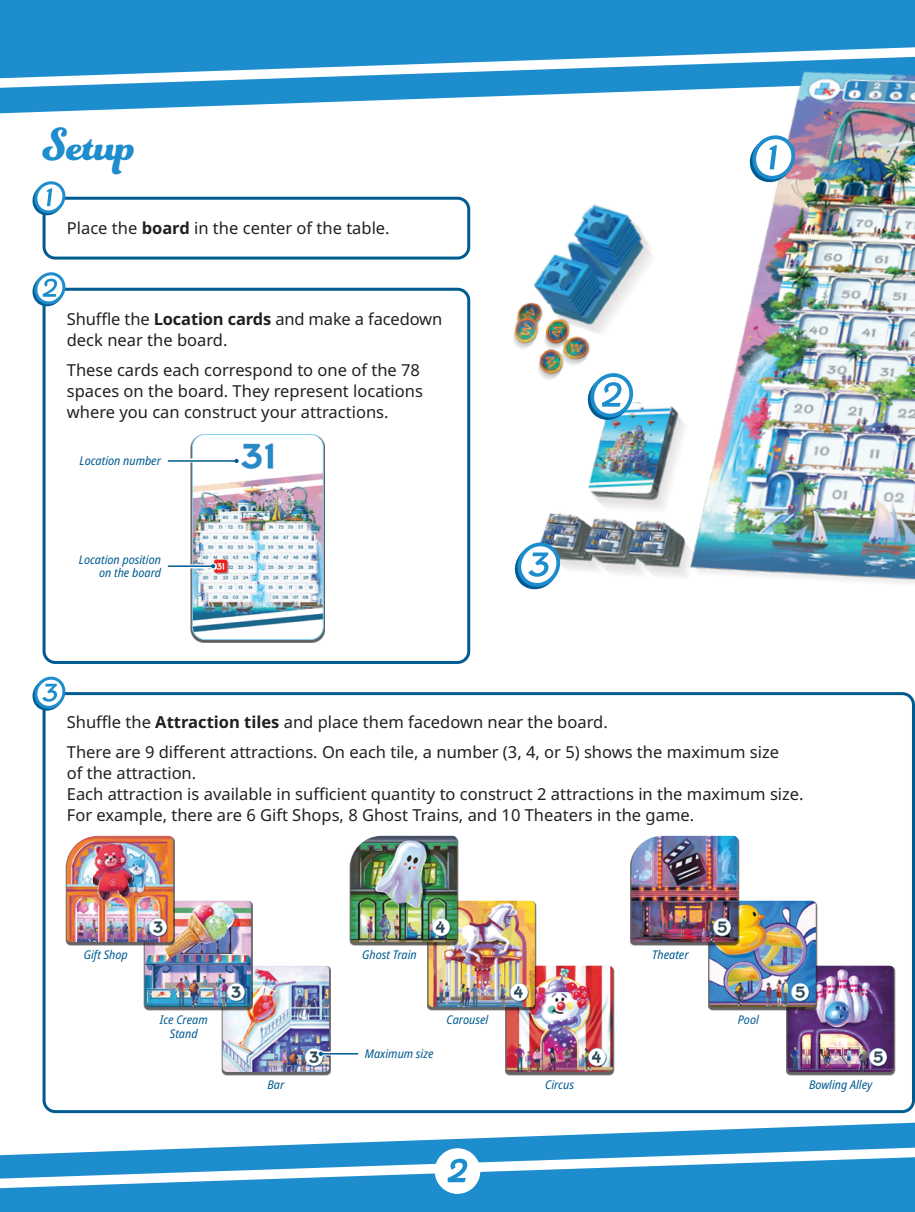
<style>
.page{position:relative;width:915px;height:1212px;background:#fff}
.page>*{position:absolute;margin:0;border:0;box-sizing:border-box;transform-origin:0 0}
.t1{font:49.5px "Funkydori";letter-spacing:-.01em;color:#1e8dcd}
.t2{font:16.5px/21px "Noto Sans";color:#231f20}
.t3{font:italic semi-condensed 12px/13.5px "Noto Sans";color:#005b90;text-align:right}
.s1{font-weight:700}
</style>
<div class="page">
<svg style="left:0;top:1090px;width:914px;height:122px;background:#3e9dd3"></svg>
<svg style="left:0;top:1116px;width:914px;height:72px;fill:#1e8dcd"></svg>
<div style="left:434px;top:1148px;width:46px;height:46px;background:#fff;border-radius:50%"></div>
<svg style="left:0;top:0;width:914px;height:114px;fill:#1e8dcd"></svg>
<svg style="left:0;top:16px;width:914px;height:72px;background:#3b9cd3"></svg>
<svg style="left:447px;top:1159px;width:21px;height:23px"></svg>
<img style="left:490px;top:61px;width:424px;height:639px">
<svg style="left:743px;top:129px;width:57px;height:54px"></svg>
<svg style="left:582px;top:367px;width:56px;height:54px"></svg>
<svg style="left:509px;top:536px;width:57px;height:54px"></svg>
<div style="left:43px;top:197px;width:427px;height:63px;border:3px solid #005b90;border-radius:11px"></div>
<svg style="left:32px;top:181px;width:38px;height:35px"></svg>
<div style="left:191px;top:434px;width:134px;height:209px;background:#231f20;opacity:.72"></div>
<img style="left:192px;top:434px;width:131px;height:205px">
<div style="left:192px;top:434px;width:131px;height:206px;border:1px solid #82d5f7;border-radius:13px"></div>
<div style="left:166px;top:458px;width:74px;height:6px;background:#fff"></div>
<hr style="left:168px;top:460px;width:68px;height:2px;background:#005b90">
<svg style="left:234px;top:459px;width:4px;height:4px"></svg>
<svg style="left:167px;top:563px;width:49px;height:7px"></svg>
<hr style="left:168px;top:565px;width:45px;height:2px;background:#005b90">
<svg style="left:211px;top:564px;width:4px;height:4px"></svg>
<div style="left:43px;top:288px;width:427px;height:376px;border:3px solid #005b90;border-radius:11px"></div>
<svg style="left:32px;top:272px;width:38px;height:35px"></svg>
<div style="left:44px;top:694px;width:869px;height:417px;background:#fff;border-radius:11px"></div>
<div style="left:221px;top:966px;width:109px;height:109px;background:#231f20;opacity:.7"></div>
<img style="left:223px;top:966px;width:106px;height:106px">
<div style="left:143px;top:901px;width:109px;height:109px;background:#231f20;opacity:.7"></div>
<img style="left:145px;top:901px;width:106px;height:106px">
<div style="left:65px;top:836px;width:110px;height:109px;background:#231f20;opacity:.7"></div>
<img style="left:67px;top:836px;width:106px;height:106px">
<div style="left:785px;top:966px;width:109px;height:109px;background:#231f20;opacity:.7"></div>
<img style="left:787px;top:966px;width:106px;height:106px">
<div style="left:707px;top:901px;width:109px;height:109px;background:#231f20;opacity:.7"></div>
<img style="left:709px;top:901px;width:106px;height:106px">
<div style="left:630px;top:836px;width:109px;height:109px;background:#231f20;opacity:.7"></div>
<img style="left:631px;top:836px;width:106px;height:106px">
<div style="left:505px;top:966px;width:109px;height:109px;background:#231f20;opacity:.7"></div>
<img style="left:506px;top:966px;width:106px;height:106px">
<div style="left:427px;top:901px;width:109px;height:109px;background:#231f20;opacity:.7"></div>
<img style="left:428px;top:901px;width:106px;height:106px">
<div style="left:349px;top:836px;width:109px;height:109px;background:#231f20;opacity:.7"></div>
<img style="left:350px;top:836px;width:107px;height:106px">
<svg style="left:317px;top:1050px;width:42px;height:7px"></svg>
<hr style="left:320px;top:1053px;width:37px;height:1px;background:#005b90">
<svg style="left:318px;top:1052px;width:5px;height:4px"></svg>
<div style="left:43px;top:692px;width:871px;height:421px;border:3px solid #005b90;border-radius:11px"></div>
<svg style="left:32px;top:676px;width:38px;height:35px"></svg>
<h1 class="t1" style="left:43px;top:114px;width:94px">Setup</h1>
<p class="t2" style="left:67px;top:218px;width:324px">Place the <span class="s1">board</span> in the center of the table.</p>
<p class="t2" style="left:67px;top:309px;width:377px">Shuffle the <span class="s1">Location cards</span> and make a facedown deck near the board.</p>
<p class="t2" style="left:67px;top:360px;width:357px">These cards each correspond to one of the 78 spaces on the board. They represent locations where you can construct your attractions.</p>
<p class="t3" style="left:80px;top:454px;width:83px">Location number</p>
<p class="t3" style="left:79px;top:553px;width:84px">Location position on the board</p>
<p class="t2" style="left:67px;top:708px;width:713px;line-height:29.5px">Shuffle the <span class="s1">Attraction tiles</span> and place them facedown near the board.<br>There are 9 different attractions. On each tile, a number (3, 4, or 5) shows the maximum size</p>
<p class="t2" style="left:67px;top:762px;width:738px">of the attraction.<br>Each attraction is available in sufficient quantity to construct 2 attractions in the maximum size.<br>For example, there are 6 Gift Shops, 8 Ghost Trains, and 10 Theaters in the game.</p>
<p class="t3" style="left:84px;top:948px;width:45px">Gift Shop</p>
<p class="t3" style="left:160px;top:1013px;width:49px;text-align:center">Ice Cream<br>Stand</p>
<p class="t3" style="left:267px;top:1078px;width:18px">Bar</p>
<p class="t3" style="left:362px;top:948px;width:56px">Ghost Train</p>
<p class="t3" style="left:365px;top:1047px;width:70px">Maximum size</p>
<p class="t3" style="left:446px;top:1013px;width:43px">Carousel</p>
<p class="t3" style="left:545px;top:1078px;width:30px">Circus</p>
<p class="t3" style="left:652px;top:948px;width:38px">Theater</p>
<p class="t3" style="left:737px;top:1013px;width:23px">Pool</p>
<p class="t3" style="left:808px;top:1078px;width:64px">Bowling Alley</p>
</div>
